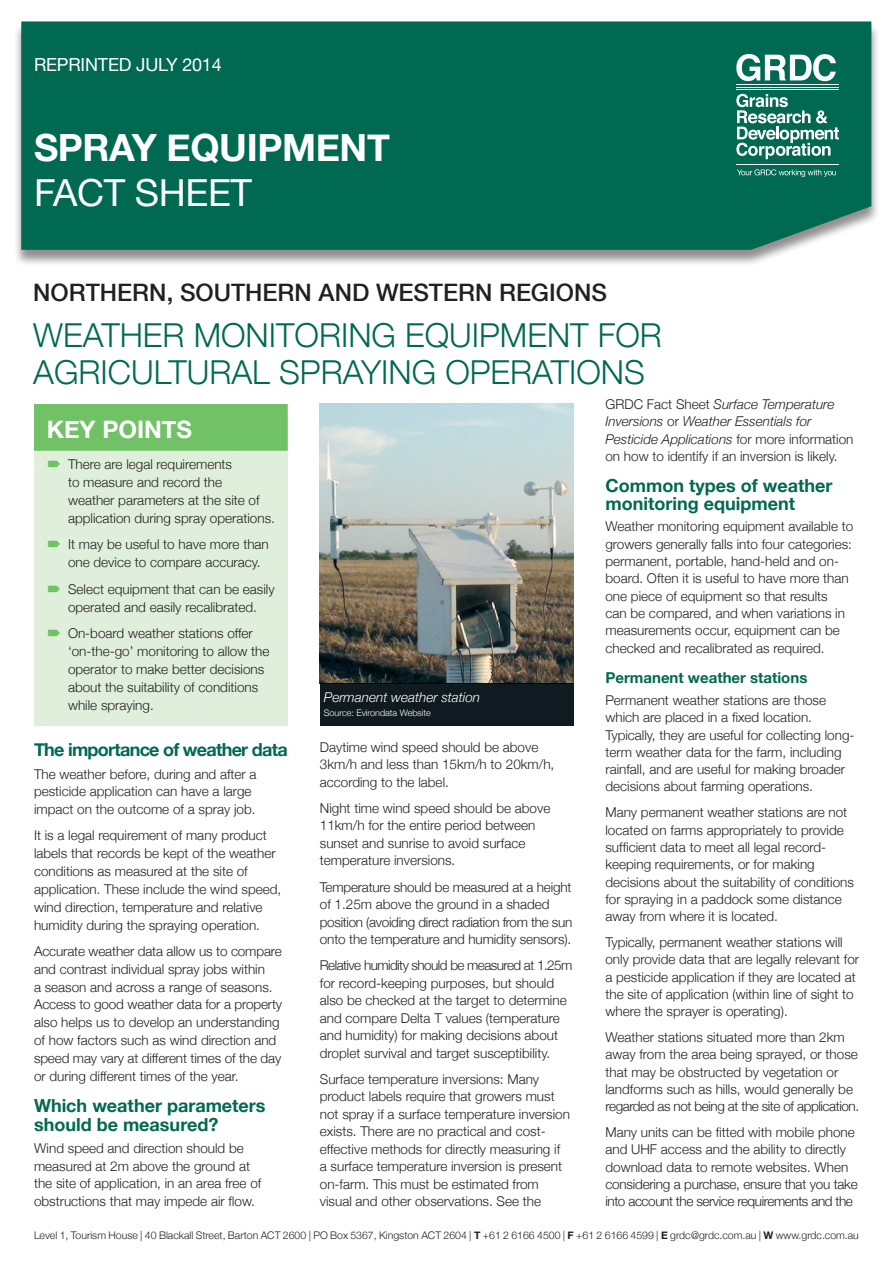
<style>
.page{position:relative;width:893px;height:1263px;background:#fff}
.page>*{position:absolute;margin:0;border:0;box-sizing:border-box;transform-origin:0 0}
.t1{font:700 37.5px "Helvetica Neue";letter-spacing:-.01em;color:#fff}
.t2{font:37.5px "Helvetica Neue";letter-spacing:-.01em;color:#fff}
.t3{font:300 33px/37.5px "Helvetica Neue";color:#006951}
.t4{font:500 24px "Helvetica Neue";color:#231f20}
.t5{font:700 24px "Helvetica Neue";color:#fff}
.t6{font:700 18px/18px "Helvetica Neue";color:#006951}
.t7{font:700 18px "Helvetica Neue";letter-spacing:-.04em;color:#006951}
.t8{font:18px "Helvetica Neue";letter-spacing:-.01em;color:#fff}
.t9{font:700 15px "Helvetica Neue";color:#006951}
.t10{font:300 13.5px/17.2px "Helvetica Neue";color:#231f20}
.t11{font:italic 300 13.5px "Helvetica Neue";color:#fff}
.t12{font:300 10.5px "Helvetica Neue";color:#231f20}
.t13{font:300 9px "Helvetica Neue";color:#fff}
.s1{font-style:italic}
.s2{font-weight:700}
</style>
<div class="page">
<img style="left:320px;top:404px;width:253px;height:279px">
<div style="left:13px;top:22px;width:867px;height:244px;background:#231f20;opacity:.5"></div>
<div style="left:21px;top:21px;width:850px;height:229px;background:#006951"></div>
<hr style="left:736px;top:84px;width:103px;height:1px;background:#fff">
<hr style="left:736px;top:87px;width:103px;height:1px;background:#fff">
<hr style="left:736px;top:89px;width:103px;height:1px;background:#fff">
<hr style="left:736px;top:164px;width:103px;height:1px;background:#fff">
<svg style="left:736px;top:54px;width:100px;height:27px"></svg>
<svg style="left:736px;top:94px;width:103px;height:65px"></svg>
<svg style="left:737px;top:169px;width:99px;height:8px"></svg>
<div style="left:320px;top:683px;width:253px;height:43px;background:#101a21"></div>
<div style="left:34px;top:415px;width:254px;height:311px;background:#e0efdb"></div>
<div style="left:34px;top:404px;width:254px;height:47px;background:#71c167"></div>
<h3 class="t8" style="left:34px;top:54px;width:189px">REPRINTED JULY 2014</h3>
<h1 class="t1" style="left:34px;top:125px;width:357px">Spray equipment</h1>
<h1 class="t2" style="left:34px;top:170px;width:220px">FACT SHEET</h1>
<h3 class="t4" style="left:33px;top:278px;width:215px">NORTHERN, SOUTHERN</h3>
<h3 class="t4" style="left:319px;top:278px;width:127px">AND WESTERN</h3>
<h3 class="t4" style="left:499px;top:278px;width:109px">REGIONS</h3>
<h2 class="t3" style="left:33px;top:316px;width:630px">Weath er monitoring equipment for agricultural spraying operations</h2>
<h3 class="t5" style="left:47px;top:415px;width:144px">Key Points</h3>
<p class="t10" style="left:68px;top:455px;width:208px;line-height:18px">There are legal requirements<br>to measure and record the<br>weather parameters at the site of application during spray operations.</p>
<p class="t10" style="left:68px;top:535px;width:202px;line-height:18px">It may be useful to have more than one device to compare accuracy.</p>
<p class="t10" style="left:68px;top:580px;width:208px;line-height:18px">Select equipment that can be easily operated and easily recalibrated.</p>
<p class="t10" style="left:68px;top:624px;width:203px;line-height:18px">On-board weather stations offer ‘on-the-go’ monitoring to allow the operator to make better decisions about the suitability of conditions while spraying.</p>
<p class="t10" style="left:320px;top:738px;width:236px">Daytime wind speed should be above<br>3km/h and less than 15km/h to 20km/h, according to the label.</p>
<p class="t10" style="left:320px;top:799px;width:232px">Night time wind speed should be above 11km/h for the entire period between sunset and sunrise to avoid surface temperature inversions.</p>
<p class="t10" style="left:320px;top:878px;width:254px">Temperature should be measured at a height of 1.25m above the ground in a shaded position (avoiding direct radiation from the sun onto the temperature and humidity sensors).</p>
<p class="t10" style="left:320px;top:956px;width:254px">Relative humidity should be measured at 1.25m for record-keeping purposes, but should also be checked at the target to determine and compare Delta T values (temperature and humidity) for making decisions about droplet survival and target susceptibility.</p>
<p class="t10" style="left:320px;top:1070px;width:252px">Surface temperature inversions: Many product labels require that growers must not spray if a surface temperature inversion exists. There are no practical and cost&shy;effective methods for directly measuring if a surface temperature inversion is present on-farm. This must be estimated from visual and other observations. See the</p>
<p class="t10" style="left:605px;top:395px;width:250px">GR DC Fact Sheet <span class="s1">Surface Temperature Inversions</span> or <span class="s1">Weather Essentials for Pesticide Applications</span> for more information on how to identify if an inversion is likely.</p>
<h3 class="t6" style="left:605px;top:476px;width:228px">Common types of weather monitoring equipment</h3>
<p class="t10" style="left:605px;top:518px;width:249px">Weather monitoring equipment available to growers generally falls into four categories: permanent, portable, hand-held and on&shy;board. Often it is useful to have more than one piece of equipment so that results<br>can be compared, and when variations in measurements occur, equipment can be checked and recalibrated as required.</p>
<p class="t9" style="left:605px;top:669px;width:203px">Permanent weather stations</p>
<p class="t10" style="left:605px;top:691px;width:251px">Permanent weather stations are those which are placed in a fixed location.<br>Typically, they are useful for collecting long&shy;term weather data for the farm, including rainfall, and are useful for making broader decisions about farming operations.</p>
<p class="t10" style="left:605px;top:803px;width:250px">Many permanent weather stations are not located on farms appropriately to provide sufficient data to meet all legal record&shy;keeping requirements, or for making decisions about the suitability of conditions for spraying in a paddock some distance away from where it is located.</p>
<p class="t10" style="left:605px;top:933px;width:255px">Typically, permanent weather stations will only provide data that are legally relevant for a pesticide application if they are located at the site of application (within line of sight to where the sprayer is operating).</p>
<p class="t10" style="left:605px;top:1028px;width:255px">Weather stations situated more than 2km away from the area being sprayed, or those that may be obstructed by vegetation or landforms such as hills, would generally be regarded as not being at the site of application.</p>
<p class="t10" style="left:605px;top:1123px;width:254px">Many units can be fitted with mobile phone and UHF access and the ability to directly download data to remote websites. When considering a purchase, ensure that you take into account the service requirements and the</p>
<p class="t11" style="left:324px;top:689px;width:158px">Permanent weather station</p>
<p class="t13" style="left:324px;top:707px;width:109px">Source: Evirondata Website</p>
<h3 class="t7" style="left:34px;top:739px;width:255px">The importance of weather data</h3>
<p class="t10" style="left:34px;top:764px;width:224px;line-height:17.9px">The weather before, during and after a pesticide application can have a large impact on the outcome of a spray job.</p>
<p class="t10" style="left:34px;top:826px;width:249px;line-height:17.9px">It is a legal requirement of many product labels that records be kept of the weather conditions as measured at the site of application. These include the wind speed, wind direction, temperature and relative humidity during the spraying operation.</p>
<p class="t10" style="left:34px;top:942px;width:250px;line-height:17.9px">Accurate weather data allow us to compare and contrast individual spray jobs within<br>a season and across a range of seasons.<br>Access to good weather data for a property also helps us to develop an understanding of how factors such as wind direction and speed may vary at different times of the day or during different times of the year.</p>
<h3 class="t6" style="left:34px;top:1096px;width:233px;line-height:18.6px">Which weather parameters should be measured?</h3>
<p class="t10" style="left:34px;top:1139px;width:229px;line-height:17.9px">Wind speed and direction should be measured at 2m above the ground at the site of application, in an area free of obstructions that may impede air flow.</p>
<p class="t12" style="left:34px;top:1229px;width:826px">Level 1, Tourism House | 40 Blackall Street, Barton ACT 2600 | PO Box 5367, Kingston ACT 2604 | <span class="s2">T</span> +61 2 6166 4500 | <span class="s2">F</span> +61 2 6166 4599 | <span class="s2">E</span> grdc@grdc.com.au | <span class="s2">W</span> www.grdc.com.au</p>
</div>
